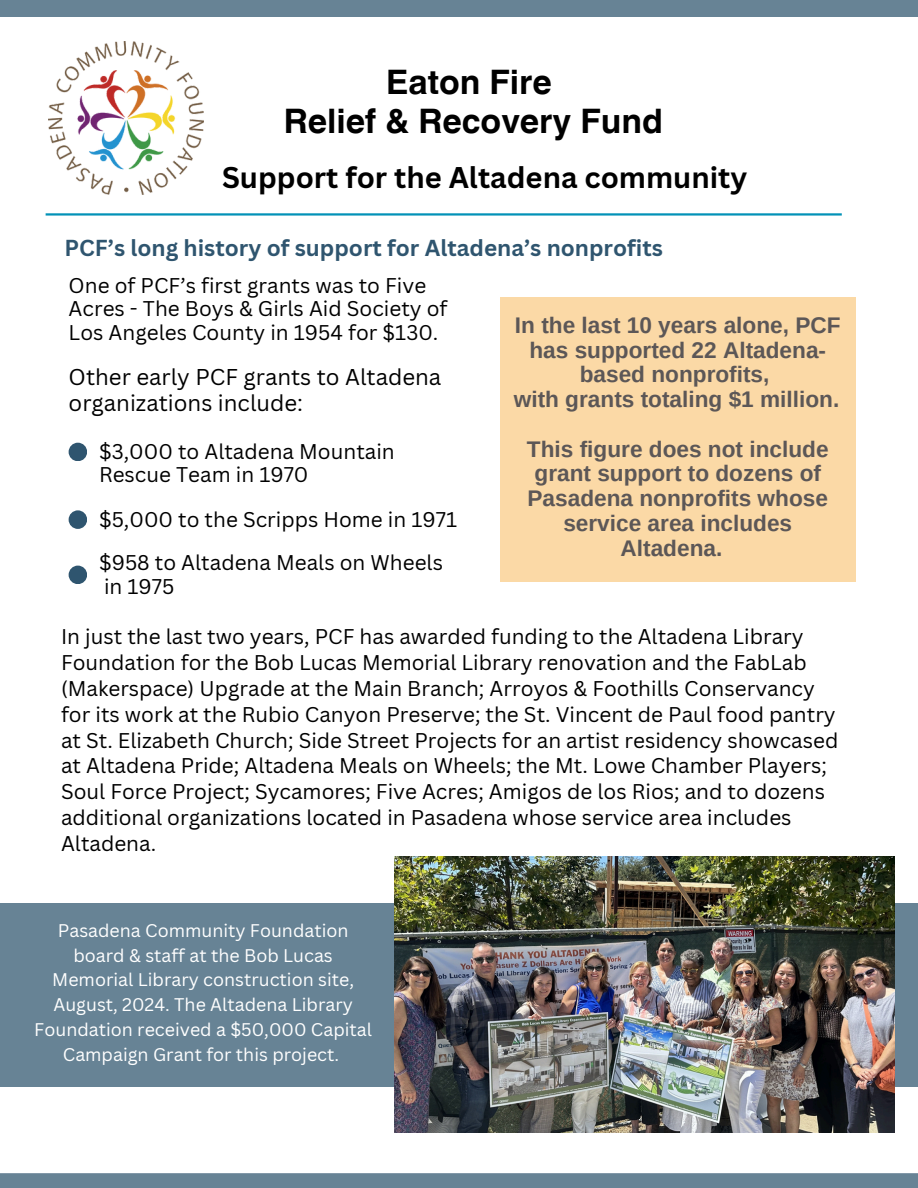
<style>
.page{position:relative;width:918px;height:1188px;background:#fff}
.page>*{position:absolute;margin:0;border:0;box-sizing:border-box;transform-origin:0 0}
.t1{font:700 33.75px/39.3px "Helvetica World";color:#000;text-align:center}
.t2{font:700 29.1px "Canva Sans";color:#000}
.t3{font:700 22.65px/24.8px "Arimo";color:#5c5757;text-align:center}
.t4{font:700 22.5px "Canva Sans";color:#2f556f}
.t5{font:22.2px/25.8px "Canva Sans";color:#000}
.t6{font:20.7px/25.8px "Canva Sans";color:#000}
.t7{font:17.85px/24.8px "Canva Sans";color:#fff;text-align:center}
</style>
<div class="page">
<div style="left:0;top:1173px;width:918px;height:15px;background:#678395"></div>
<div style="left:0;top:0;width:918px;height:17px;background:#678395"></div>
<hr style="left:46px;top:213px;width:796px;height:3px;background:#0292b7">
<div style="left:0;top:903px;width:918px;height:183px;background:#678395"></div>
<img style="left:395px;top:856px;width:499px;height:277px">
<img style="left:48px;top:41px;width:156px;height:153px">
<div style="left:69px;top:443px;width:18px;height:18px;background:#2f556f;border-radius:50%"></div>
<div style="left:69px;top:510px;width:18px;height:19px;background:#2f556f;border-radius:50%"></div>
<div style="left:69px;top:566px;width:18px;height:18px;background:#2f556f;border-radius:50%"></div>
<div style="left:500px;top:297px;width:355px;height:284px;background:#fbd9a6"></div>
<h1 class="t1" style="left:284px;top:59px;width:381px">Eaton Fire<br>Relief &amp; Recovery Fund</h1>
<h2 class="t2" style="left:222px;top:157px;width:527px">Support for the Altadena community</h2>
<h3 class="t4" style="left:65px;top:232px;width:600px">PCF’s long history of support for Altadena’s nonprofits</h3>
<h4 class="t6" style="left:69px;top:273px;width:380px;line-height:23.7px">One of PCF’s first grants was to Five<br>Acres - The Boys &amp; Girls Aid Society of<br>Los Angeles County in 1954 for $130.</h4>
<h4 class="t5" style="left:69px;top:364px;width:374px">Other early PCF grants to Altadena organizations include:</h4>
<h3 class="t3" style="left:514px;top:313px;width:328px">In the last 10 years alone, PCF has supported 22 Altadena&shy;based nonprofits,<br>with grants totaling $1 million.</h3>
<h3 class="t3" style="left:527px;top:436px;width:303px">This figure does not include grant support to dozens of<br>Pasadena nonprofits whose service area includes<br>Altadena.</h3>
<h4 class="t6" style="left:99px;top:439px;width:297px;line-height:23.7px">$3,000 to Altadena Mountain<br>Rescue Team in 1970</h4>
<h4 class="t6" style="left:99px;top:506px;width:360px">$5,000 to the Scripps Home in 1971</h4>
<h4 class="t6" style="left:99px;top:550px;width:346px;line-height:23.7px">$958 to Altadena Meals on Wheels in 1975</h4>
<p class="t6" style="left:61px;top:623px;width:779px">In just the last two years, PCF has awarded funding to the Altadena Library Foundation for the Bob Lucas Memorial Library renovation and the FabLab (Makerspace) Upgrade at the Main Branch; Arroyos &amp; Foothills Conservancy for its work at the Rubio Canyon Preserve; the St. Vincent de Paul food pantry at St. Elizabeth Church; Side Street Projects for an artist residency showcased at Altadena Pride; Altadena Meals on Wheels; the Mt. Lowe Chamber Players; Soul Force Project; Sycamores; Five Acres; Amigos de los Rios; and to dozens additional organizations located in Pasadena whose service area includes Altadena.</p>
<p class="t7" style="left:34px;top:917px;width:339px">Pasadena Community Foundation board &amp; staff at the Bob Lucas Memorial Library construction site, August, 2024. The Altadena Library Foundation received a $50,000 Capital Campaign Grant for this project.</p>
</div>
